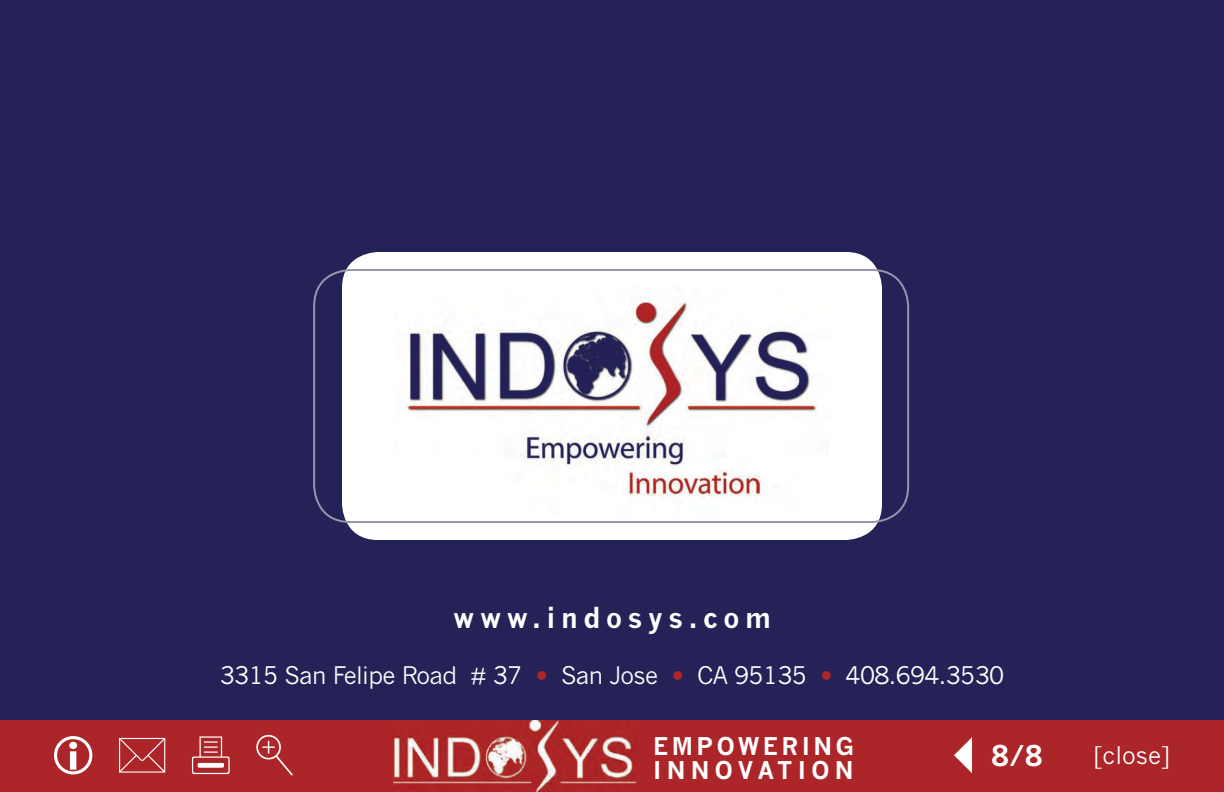
<style>
.page{position:relative;width:1224px;height:792px;background:#fff}
.page>*{position:absolute;margin:0;border:0;box-sizing:border-box;transform-origin:0 0}
.t1{font:700 28px "News Gothic";color:#fff}
.t2{font:24px "News Gothic";letter-spacing:-.025em;color:#fff}
.t3{font:700 24px/23.2px "News Gothic";letter-spacing:.145em;color:#fff}
.s1{font-size:36px;color:#ac2528}
</style>
<div class="page">
<div style="left:0;top:720px;width:1224px;height:72px;background:#ac2528"></div>
<svg style="left:256px;top:734px;width:37px;height:42px"></svg>
<svg style="left:54px;top:736px;width:38px;height:38px"></svg>
<svg style="left:119px;top:738px;width:46px;height:35px"></svg>
<svg style="left:192px;top:736px;width:38px;height:38px"></svg>
<img style="left:393px;top:720px;width:242px;height:72px">
<svg style="left:954px;top:737px;width:18px;height:36px"></svg>
<div style="left:0;top:0;width:1224px;height:720px;background:#242257"></div>
<div style="left:342px;top:252px;width:540px;height:288px;background:#fff;border-radius:36px"></div>
<img style="left:406px;top:297px;width:412px;height:200px">
<div style="left:313px;top:269px;width:596px;height:254px;border:2px solid #9a93ac;border-radius:36px"></div>
<p class="t1" style="left:453px;top:602px;width:319px">WWW.INDOSYS.COM</p>
<p class="t2" style="left:220px;top:662px;width:786px">3315 San Felipe Road # 37 <span class="s1">•</span> San Jose <span class="s1">•</span> CA 95135 <span class="s1">•</span> 408.694.3530</p>
<p class="t3" style="left:653px;top:736px;width:202px">EMPOWERING<br>I NNOVATION</p>
<p class="t1" style="left:991px;top:740px;width:53px">8/8</p>
<p class="t2" style="left:1094px;top:742px;width:78px">[close]</p>
</div>
